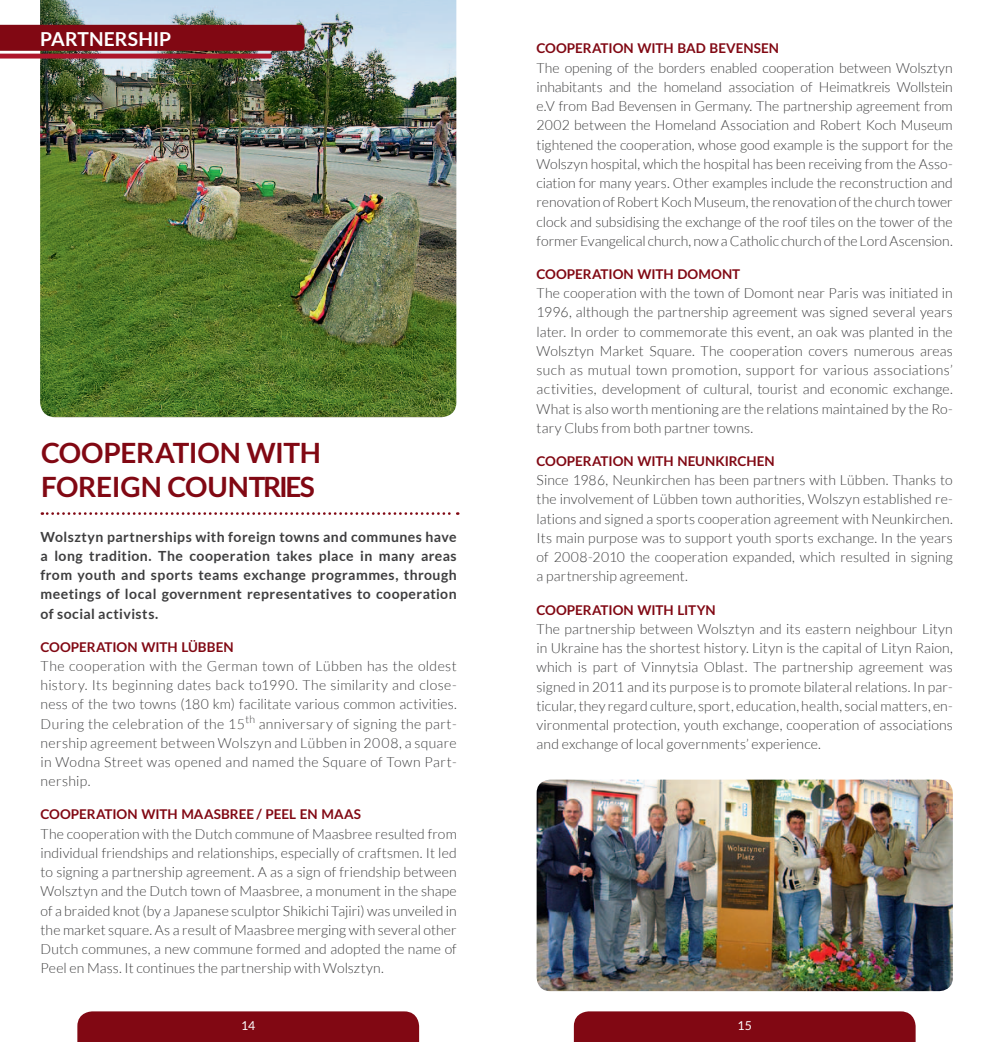
<style>
.page{position:relative;width:993px;height:1042px;background:#fff}
.page>*{position:absolute;margin:0;border:0;box-sizing:border-box;transform-origin:0 0}
.t1{font:700 28px "Lato";letter-spacing:-.025em;color:#810813}
.t2{font:700 19.25px "Lato";color:#fff}
.t3{font:300 14px/19.2px "Lato";letter-spacing:.005em;color:#3e3e3f;text-align:justify}
.t4{font:700 14px/19.2px "Lato";letter-spacing:.03em;color:#3e3e3f;text-align:justify}
.t5{font:700 13.47px "Lato";letter-spacing:-.005em;color:#810813}
.t6{font:12.25px "Lato";color:#fff}
.s1{font-size:14px}
</style>
<div class="page">
<img style="left:40px;top:0;width:416px;height:417px">
<img style="left:536px;top:779px;width:416px;height:212px">
<svg style="left:0;top:25px;width:304px;height:34px;background:#871923"></svg>
<div style="left:77px;top:1011px;width:342px;height:31px;background:#810813"></div>
<div style="left:573px;top:1011px;width:342px;height:31px;background:#810813"></div>
<svg style="left:42px;top:512px;width:416px;height:3px"></svg>
<h2 class="t2" style="left:40px;top:28px;width:38px">PARTNERS</h2>
<h2 class="t2" style="left:138px;top:28px;width:32px">HIP</h2>
<h1 class="t1" style="left:41px;top:437px;width:38px">COOPER</h1>
<h1 class="t1" style="left:155px;top:437px;width:167px">ATION WITH</h1>
<h1 class="t1" style="left:41px;top:471px;width:35px">FORE</h1>
<h1 class="t1" style="left:112px;top:471px;width:188px">IGN COUNTRIES</h1>
<p class="t4" style="left:41px;top:526px;width:417px">Wolsztyn partnerships with foreign towns and communes have a long tradition. The cooperation takes place in many areas from youth and sports teams exchange programmes, through meetings of local government representatives to cooperation of social activists.</p>
<p class="t5" style="left:41px;top:639px;width:194px">COOPERATION WITH LÜBBEN</p>
<p class="t3" style="left:41px;top:656px;width:417px">The cooperation with the German town of Lübben has the oldest history. Its beginning dates back to1990. The similarity and close&shy;ness of the two towns (180 km) facilitate various common activities.<br>During the celebration of the 15<sup>th</sup> anniversary of signing the part&shy;nership agreement between Wolszyn and Lübben in 2008, a square in Wodna Street was opened and named the Square of Town Part&shy;nership.</p>
<p class="t5" style="left:41px;top:807px;width:322px">COOPERATION WITH MAASBREE <span class="s1">/</span> PEEL EN MAAS</p>
<p class="t3" style="left:41px;top:824px;width:417px">The cooperation with the Dutch commune of Maasbree resulted from individual friendships and relationships, especially of craftsmen. It led to signing a partnership agreement. A as a sign of friendship between Wolsztyn and the Dutch town of Maasbree, a monument in the shape of a braided knot (by a Japanese sculptor Shikichi Tajiri) was unveiled in the market square. As a result of Maasbree merging with several other Dutch communes, a new commune formed and adopted the name of Peel en Mass. It continues the partnership with Wolsztyn.</p>
<p class="t5" style="left:536px;top:41px;width:244px">COOPERATION WITH BAD BEVENSEN</p>
<p class="t3" style="left:536px;top:58px;width:417px">The opening of the borders enabled cooperation between Wolsztyn inhabitants and the homeland association of Heimatkreis Wollstein e.V from Bad Bevensen in Germany. The partnership agreement from 2002 between the Homeland Association and Robert Koch Museum tightened the cooperation, whose good example is the support for the Wolszyn hospital, which the hospital has been receiving from the Asso&shy;ciation for many years. Other examples include the reconstruction and renovation of Robert Koch Museum, the renovation of the church tower clock and subsidising the exchange of the roof tiles on the tower of the former Evangelical church, now a Catholic church of the Lord Ascension.</p>
<p class="t5" style="left:536px;top:266px;width:205px">COOPERATION WITH DOMONT</p>
<p class="t3" style="left:536px;top:283px;width:417px">The cooperation with the town of Domont near Paris was initiated in 1996, although the partnership agreement was signed several years later. In order to commemorate this event, an oak was planted in the Wolsztyn Market Square. The cooperation covers numerous areas such as mutual town promotion, support for various associations’ activities, development of cultural, tourist and economic exchange.<br>What is also worth mentioning are the relations maintained by the Ro&shy;tary Clubs from both partner towns.</p>
<p class="t5" style="left:536px;top:453px;width:239px">COOPERATION WITH NEUNKIRCHEN</p>
<p class="t3" style="left:536px;top:470px;width:417px">Since 1986, Neunkirchen has been partners with Lübben. Thanks to the involvement of Lübben town authorities, Wolszyn established re&shy;lations and signed a sports cooperation agreement with Neunkirchen.<br>Its main purpose was to support youth sports exchange. In the years of 2008-2010 the cooperation expanded, which resulted in signing a partnership agreement.</p>
<p class="t5" style="left:536px;top:602px;width:181px">COOPERATION WITH LITYN</p>
<p class="t3" style="left:536px;top:619px;width:417px">The partnership between Wolsztyn and its eastern neighbour Lityn in Ukraine has the shortest history. Lityn is the capital of Lityn Raion, which is part of Vinnytsia Oblast. The partnership agreement was signed in 2011 and its purpose is to promote bilateral relations. In par&shy;ticular, they regard culture, sport, education, health, social matters, en&shy;vironmental protection, youth exchange, cooperation of associations and exchange of local governments’ experience.</p>
<p class="t6" style="left:241px;top:1019px;width:15px">14</p>
<p class="t6" style="left:737px;top:1019px;width:16px">15</p>
</div>
